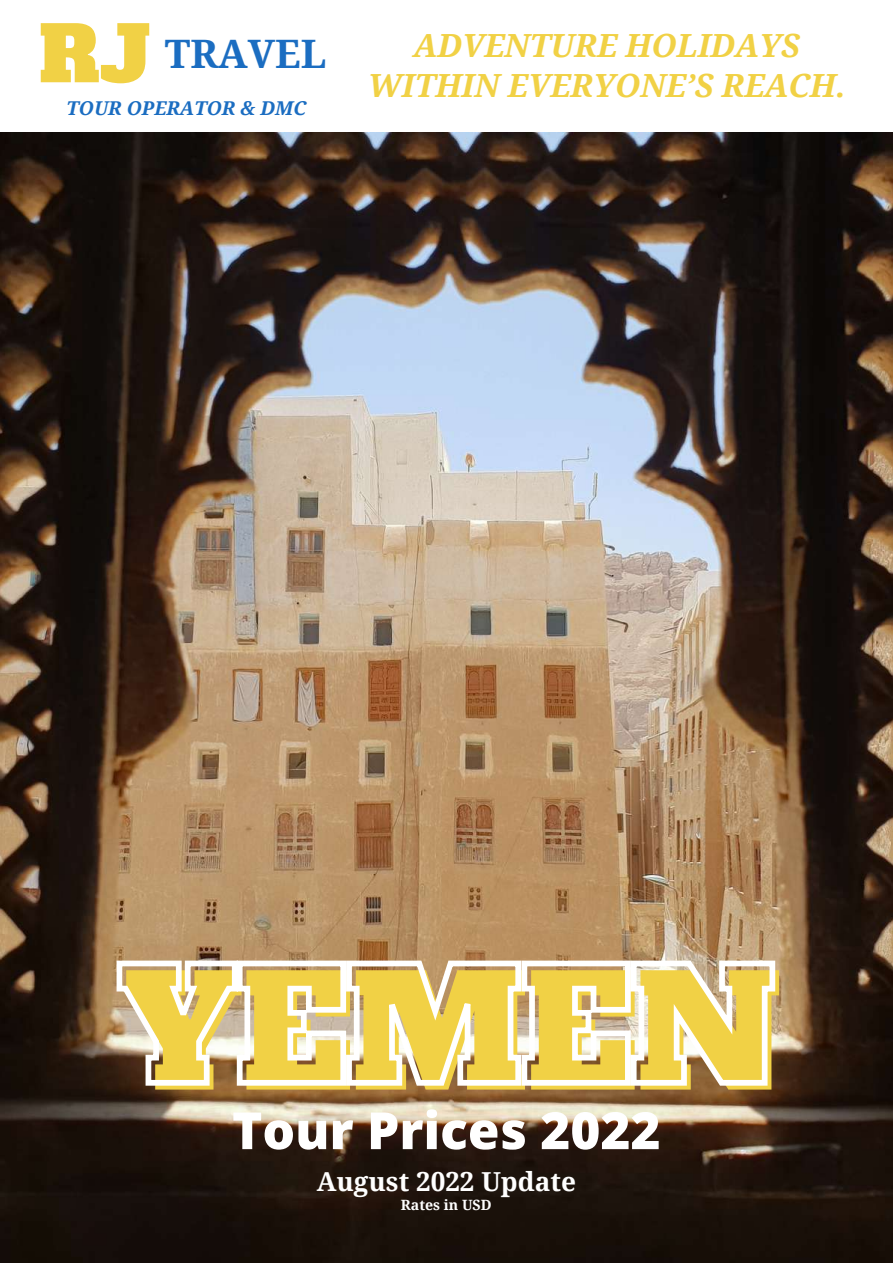
<style>
.page{position:relative;width:893px;height:1264px;background:#fff}
.page>*{position:absolute;margin:0;border:0;box-sizing:border-box;transform-origin:0 0}
.t1{font:153.3px "Alfa Slab One";color:#f1d145}
.t2{font:800 51.3px "Open Sans";color:#fff}
.t3{font:700 39.15px "Noto Serif";color:#1b6dc1}
.t4{font:italic 700 31.95px/39.3px "Noto Serif";color:#f1d145;text-align:center}
.t5{font:700 26.1px "Noto Serif";color:#fff}
.t6{font:italic 700 19.05px "Noto Serif";color:#1b6dc1}
.t7{font:700 14.1px "Noto Serif";color:#fff}
.s1{font-family:"Alfa Slab One";font-weight:400;font-size:75.9px;color:#f1d145}
</style>
<div class="page">
<img style="left:0;top:133px;width:892px;height:1129px">
<svg style="left:114px;top:957px;width:664px;height:131px"></svg>
<p class="t3" style="left:39px;top:26px;width:288px"><span class="s1">RJ</span> TRAVEL</p>
<p class="t6" style="left:66px;top:95px;width:241px">TOUR OPERATOR &amp; DMC</p>
<p class="t4" style="left:368px;top:25px;width:479px">ADVENTURE HOLIDAYS<br>WITHIN EVERYONE’S REACH.</p>
<h1 class="t1" style="left:124px;top:930px;width:659px">YEMEN</h1>
<h2 class="t2" style="left:232px;top:1094px;width:430px">Tour Prices 2022</h2>
<p class="t5" style="left:316px;top:1162px;width:261px">August 2022 Update</p>
<p class="t7" style="left:401px;top:1194px;width:92px">Rates in USD</p>
</div>
